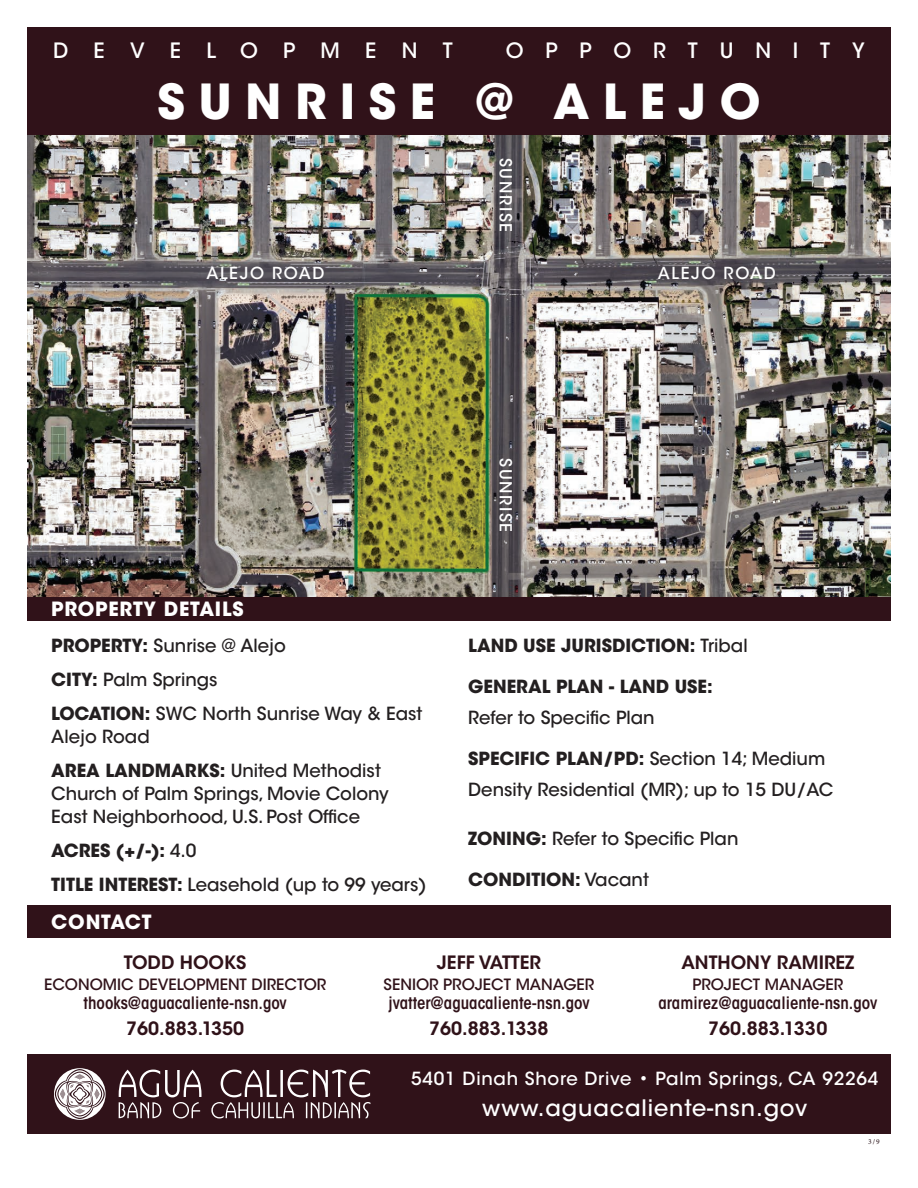
<style>
.page{position:relative;width:918px;height:1188px;background:#fff}
.page>*{position:absolute;margin:0;border:0;box-sizing:border-box;transform-origin:0 0}
.t1{font:700 48px "ITC Avant Garde Std";letter-spacing:.28em;color:#fff}
.t2{font:500 22.5px "ITC Avant Garde Std";letter-spacing:.04em;color:#fff}
.t3{font:500 21px "ITC Avant Garde Std";letter-spacing:1.2em;color:#fff}
.t4{font:500 21px "ITC Avant Garde Std";letter-spacing:1.04em;color:#fff}
.t5{font:700 19.5px "ITC Avant Garde Std";letter-spacing:.04em;color:#fff}
.t6{font:600 18.3px "ITC Avant Garde Std";color:#301219}
.t7{font:500 18px/33.9px "ITC Avant Garde Std";color:#231f20}
.t8{font:700 18px/33.9px "ITC Avant Garde Std";color:#231f20}
.t9{font:500 18px "ITC Avant Garde Std";letter-spacing:.04em;color:#fff}
.t10{font:600 condensed 16.95px "ITC Avant Garde Std";color:#301219}
.t11{font:500 16.5px "ITC Avant Garde Std";letter-spacing:.1em;color:#fff}
.t12{font:500 15.45px "ITC Avant Garde Std";color:#301219}
.t13{font:7.5px "Minion Pro";color:#260f15}
.s1{font-weight:700}
.s2{font-weight:500}
</style>
<div class="page">
<img style="left:27px;top:135px;width:864px;height:462px">
<div style="left:27px;top:597px;width:864px;height:24px;background:#301219"></div>
<div style="left:27px;top:905px;width:864px;height:33px;background:#301219"></div>
<div style="left:27px;top:27px;width:864px;height:108px;background:#301219"></div>
<div style="left:27px;top:1054px;width:864px;height:80px;background:#301219"></div>
<svg style="left:119px;top:1070px;width:251px;height:48px"></svg>
<svg style="left:54px;top:1068px;width:52px;height:52px"></svg>
<p class="t3" style="left:53px;top:38px;width:401px">DEVELOPMENT</p>
<p class="t4" style="left:506px;top:38px;width:360px">OPPORTUNITY</p>
<h1 class="t1" style="left:157px;top:70px;width:605px">SUNRISE @ ALEJO</h1>
<p class="t11" style="left:516px;top:158px;width:76px;rotate:90deg">SUNRISE</p>
<p class="t11" style="left:206px;top:263px;width:120px">ALEJO ROAD</p>
<p class="t11" style="left:658px;top:263px;width:120px">ALEJO ROAD</p>
<p class="t5" style="left:51px;top:596px;width:194px">PROPERTY DETAILS</p>
<p class="t7" style="left:51px;top:629px;width:373px"><span class="s1">PROPERTY:</span> Sunrise @ Alejo<br><span class="s1">CITY:</span> Palm Springs<br><span class="s1">LOCATION:</span> SWC North Sunrise Way &amp; East</p>
<p class="t7" style="left:51px;top:719px;width:331px">Alejo Road<br><span class="s1">AREA LANDMARKS:</span> United Methodist</p>
<p class="t7" style="left:51px;top:782px;width:339px;line-height:23.1px">Church of Palm Springs, Movie Colony<br>East Neighborhood, U.S. Post Office</p>
<p class="t8" style="left:51px;top:833px;width:377px">ACRES (+/-): <span class="s2">4.0<br></span>TITLE INTEREST: <span class="s2">Leasehold (up to 99 years)</span></p>
<p class="t11" style="left:516px;top:458px;width:76px;rotate:90deg">SUNRISE</p>
<p class="t8" style="left:468px;top:628px;width:281px">LAND USE JURISDICTION: <span class="s2">Tribal</span></p>
<p class="t8" style="left:468px;top:670px;width:246px">GENERAL PLAN - LAND USE:</p>
<p class="t7" style="left:468px;top:700px;width:188px">Refer to Specific Plan</p>
<p class="t7" style="left:468px;top:744px;width:367px;line-height:30.6px"><span class="s1">SPECIFIC PLAN/PD:</span> Section 14; Medium<br>Density Residential (MR); up to 15 DU/AC</p>
<p class="t7" style="left:468px;top:821px;width:272px"><span class="s1">ZONING:</span> Refer to Specific Plan</p>
<p class="t8" style="left:468px;top:863px;width:182px">CONDITION: <span class="s2">Vacant</span></p>
<p class="t5" style="left:51px;top:909px;width:102px">CONTACT</p>
<p class="t6" style="left:124px;top:950px;width:124px">TODD HOOKS</p>
<p class="t12" style="left:44px;top:975px;width:284px">ECONOMIC DEVELOPMENT DIRECTOR</p>
<p class="t10" style="left:84px;top:992px;width:205px">thooks@aguacaliente-nsn.gov</p>
<p class="t6" style="left:126px;top:1016px;width:119px">760.883.1350</p>
<p class="t6" style="left:437px;top:950px;width:106px">JEFF VATTER</p>
<p class="t12" style="left:384px;top:975px;width:212px">SENIOR PROJECT MANAGER</p>
<p class="t10" style="left:388px;top:992px;width:203px">jvatter@aguacaliente-nsn.gov</p>
<p class="t6" style="left:429px;top:1016px;width:121px">760.883.1338</p>
<p class="t6" style="left:681px;top:950px;width:175px">ANTHONY RAMIREZ</p>
<p class="t12" style="left:692px;top:975px;width:153px">PROJECT MANAGER</p>
<p class="t10" style="left:658px;top:992px;width:220px">aramirez@aguacaliente-nsn.gov</p>
<p class="t6" style="left:708px;top:1016px;width:121px">760.883.1330</p>
<p class="t9" style="left:411px;top:1067px;width:469px">5401 Dinah Shore Drive • Palm Springs, CA 92264</p>
<p class="t2" style="left:482px;top:1094px;width:326px">www.aguacaliente-nsn.gov</p>
<p class="t13" style="left:868px;top:1136px;width:13px">3/9</p>
</div>
